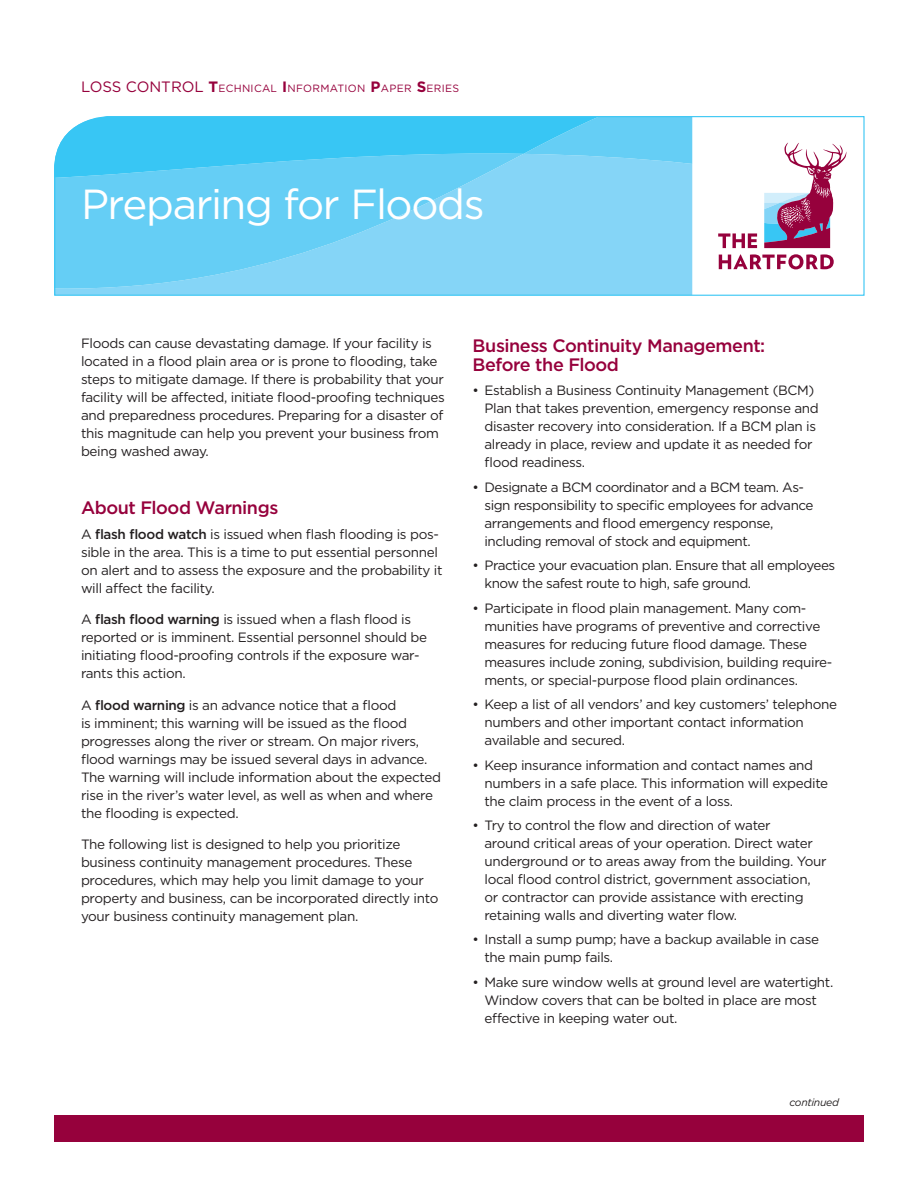
<style>
.page{position:relative;width:918px;height:1188px;background:#fff}
.page>*{position:absolute;margin:0;border:0;box-sizing:border-box;transform-origin:0 0}
.t1{font:42px "Gotham";letter-spacing:-.035em;color:#fff}
.Subhead{font:500 18px/18.8px "Gotham";letter-spacing:-.025em;color:#96013c}
.Body_Bullet_3{font:13.5px/18px "Gotham";letter-spacing:-.025em;color:#231f20}
.Body{font:13.5px/18px "Gotham";letter-spacing:-.025em;color:#231f20}
.t2{font:10.5px "Gotham";letter-spacing:.03em;color:#96013c}
.Body_Bullet_3-2{font:italic 10.5px "Gotham";letter-spacing:-.025em;color:#231f20}
.s1{font-size:15px}
.s2{font-weight:700;font-size:15px}
.s3{font-weight:500}
</style>
<div class="page">
<svg style="left:54px;top:116px;width:811px;height:180px;background:#7fd6f6"></svg>
<svg style="left:718px;top:233px;width:39px;height:15px"></svg>
<svg style="left:719px;top:254px;width:115px;height:15px"></svg>
<svg style="left:764px;top:143px;width:82px;height:105px"></svg>
<div style="left:54px;top:1115px;width:810px;height:27px;background:#96013c"></div>
<p class="t2" style="left:81px;top:81px;width:380px"><span class="s1">LOSS CONTROL</span> <span class="s2">T</span>ECHNICAL <span class="s2">I</span>NFORMATION <span class="s2">P</span>APER <span class="s2">S</span>ERIES</p>
<p class="t1" style="left:81px;top:177px;width:405px">Preparing for Floods</p>
<p class="Body" style="left:81px;top:334px;width:365px">Floods can cause devastating damage. If your facility is located in a flood plain area or is prone to flooding, take steps to mitigate damage. If there is probability that your facility will be affected, initiate flood-proofing techniques and preparedness procedures. Preparing for a disaster of this magnitude can help you prevent your business from being washed away.</p>
<p class="Subhead" style="left:81px;top:498px;width:199px">About Flood Warnings</p>
<p class="Body" style="left:81px;top:524px;width:363px">A <span class="s3">flash flood watch</span> is issued when flash flooding is pos&shy;sible in the area. This is a time to put essential personnel on alert and to assess the exposure and the probability it will affect the facility.</p>
<p class="Body" style="left:81px;top:610px;width:348px">A <span class="s3">flash flood warning</span> is issued when a flash flood is reported or is imminent. Essential personnel should be initiating flood-proofing controls if the exposure war&shy;rants this action.</p>
<p class="Body" style="left:81px;top:695px;width:362px">A <span class="s3">flood warning</span> is an advance notice that a flood<br>is imminent; this warning will be issued as the flood progresses along the river or stream. On major rivers, flood warnings may be issued several days in advance.<br>The warning will include information about the expected rise in the river’s water level, as well as when and where the flooding is expected.</p>
<p class="Body" style="left:81px;top:835px;width:359px">The following list is designed to help you prioritize business continuity management procedures. These procedures, which may help you limit damage to your property and business, can be incorporated directly into your business continuity management plan.</p>
<p class="Subhead" style="left:472px;top:336px;width:294px">Business Continuity Management:<br>Before the Flood</p>
<p class="Body_Bullet_3" style="left:484px;top:381px;width:336px;text-indent:-12px">• Establish a Business Continuity Management (BCM)<br>Plan that takes prevention, emergency response and disaster recovery into consideration. If a BCM plan is already in place, review and update it as needed for flood readiness.</p>
<p class="Body_Bullet_3" style="left:484px;top:478px;width:331px;text-indent:-12px">• Designate a BCM coordinator and a BCM team. As&shy;sign responsibility to specific employees for advance arrangements and flood emergency response, including removal of stock and equipment.</p>
<p class="Body_Bullet_3" style="left:484px;top:556px;width:352px;text-indent:-12px">• Practice your evacuation plan. Ensure that all employees know the safest route to high, safe ground.</p>
<p class="Body_Bullet_3" style="left:484px;top:599px;width:349px;text-indent:-12px">• Participate in flood plain management. Many com&shy;munities have programs of preventive and corrective measures for reducing future flood damage. These measures include zoning, subdivision, building require&shy;ments, or special-purpose flood plain ordinances.</p>
<p class="Body_Bullet_3" style="left:484px;top:695px;width:354px;text-indent:-12px">• Keep a list of all vendors’ and key customers’ telephone numbers and other important contact information available and secured.</p>
<p class="Body_Bullet_3" style="left:484px;top:755px;width:345px;text-indent:-12px">• Keep insurance information and contact names and numbers in a safe place. This information will expedite the claim process in the event of a loss.</p>
<p class="Body_Bullet_3" style="left:484px;top:816px;width:344px;text-indent:-12px">• Try to control the flow and direction of water<br>around critical areas of your operation. Direct water underground or to areas away from the building. Your local flood control district, government association, or contractor can provide assistance with erecting retaining walls and diverting water flow.</p>
<p class="Body_Bullet_3" style="left:484px;top:930px;width:336px;text-indent:-12px">• Install a sump pump; have a backup available in case the main pump fails.</p>
<p class="Body_Bullet_3" style="left:484px;top:973px;width:350px;text-indent:-12px">• Make sure window wells at ground level are watertight.<br>Window covers that can be bolted in place are most effective in keeping water out.</p>
<p class="Body_Bullet_3-2" style="left:789px;top:1095px;width:51px">continued</p>
</div>
